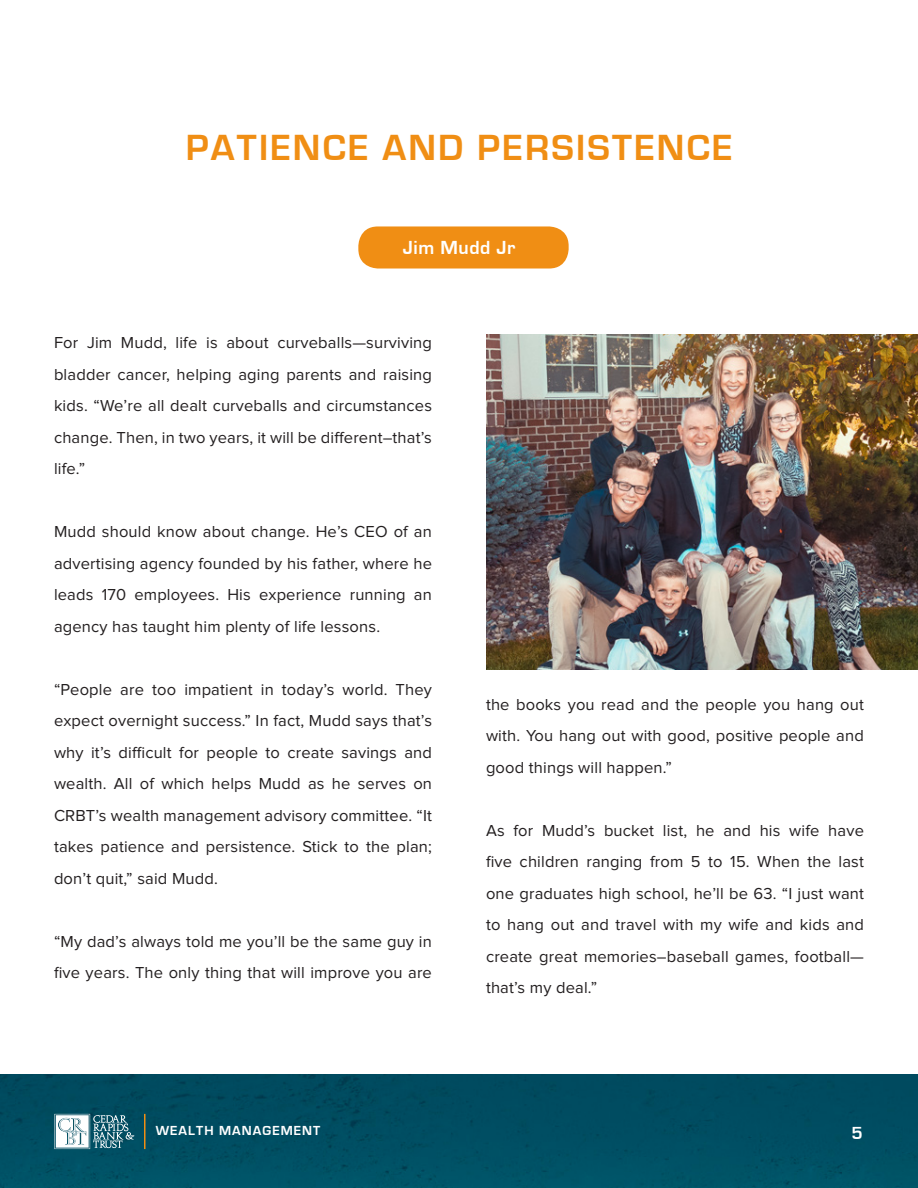
<style>
.page{position:relative;width:918px;height:1188px;background:#fff}
.page>*{position:absolute;margin:0;border:0;box-sizing:border-box;transform-origin:0 0}
.t1{font:700 37.5px "Eurostile";letter-spacing:.06em;color:#f08e14}
.t2{font:700 19.5px "Eurostile";letter-spacing:.03em;color:#fff}
.t3{font:700 18px "Eurostile";color:#fff}
.t4{font:16.5px/31.5px "Proxima Nova";letter-spacing:.01em;color:#231f20;text-align:justify}
.t5{font:700 13.5px "Eurostile";letter-spacing:.08em;color:#fff}
</style>
<div class="page">
<img style="left:0;top:1075px;width:918px;height:113px">
<svg style="left:54px;top:1114px;width:80px;height:35px"></svg>
<hr style="left:144px;top:1114px;width:2px;height:35px;background:#f08e14">
<div style="left:358px;top:226px;width:211px;height:43px;background:#f08e14;border-radius:20px"></div>
<img style="left:486px;top:335px;width:432px;height:335px">
<p class="t1" style="left:186px;top:127px;width:548px">PATIENCE AND PERSISTENCE</p>
<p class="t2" style="left:403px;top:237px;width:114px">Jim Mudd Jr</p>
<p class="t4" style="left:54px;top:327px;width:380px">For Jim Mudd, life is about curveballs—surviving bladder cancer, helping aging parents and raising kids. “We’re all dealt curveballs and circumstances change. Then, in two years, it will be different–that’s life.”</p>
<p class="t4" style="left:54px;top:516px;width:380px">Mudd should know about change. He’s CEO of an advertising agency founded by his father, where he leads 170 employees. His experience running an agency has taught him plenty of life lessons.</p>
<p class="t4" style="left:54px;top:674px;width:380px">“People are too impatient in today’s world. They expect overnight success.” In fact, Mudd says that’s why it’s difficult for people to create savings and wealth. All of which helps Mudd as he serves on CRBT’s wealth management advisory committee. “It takes patience and persistence. Stick to the plan; don’t quit,” said Mudd.</p>
<p class="t4" style="left:54px;top:926px;width:379px">“My dad’s always told me you’ll be the same guy in five years. The only thing that will improve you are</p>
<p class="t4" style="left:486px;top:689px;width:379px">the books you read and the people you hang out with. You hang out with good, positive people and good things will happen.”</p>
<p class="t4" style="left:486px;top:815px;width:380px">As for Mudd’s bucket list, he and his wife have five children ranging from 5 to 15. When the last one graduates high school, he’ll be 63. “I just want to hang out and travel with my wife and kids and create great memories–baseball games, football— that’s my deal.”</p>
<p class="t5" style="left:156px;top:1123px;width:166px">WEALTH MANAGEMENT</p>
<p class="t3" style="left:851px;top:1124px;width:13px">5</p>
</div>
